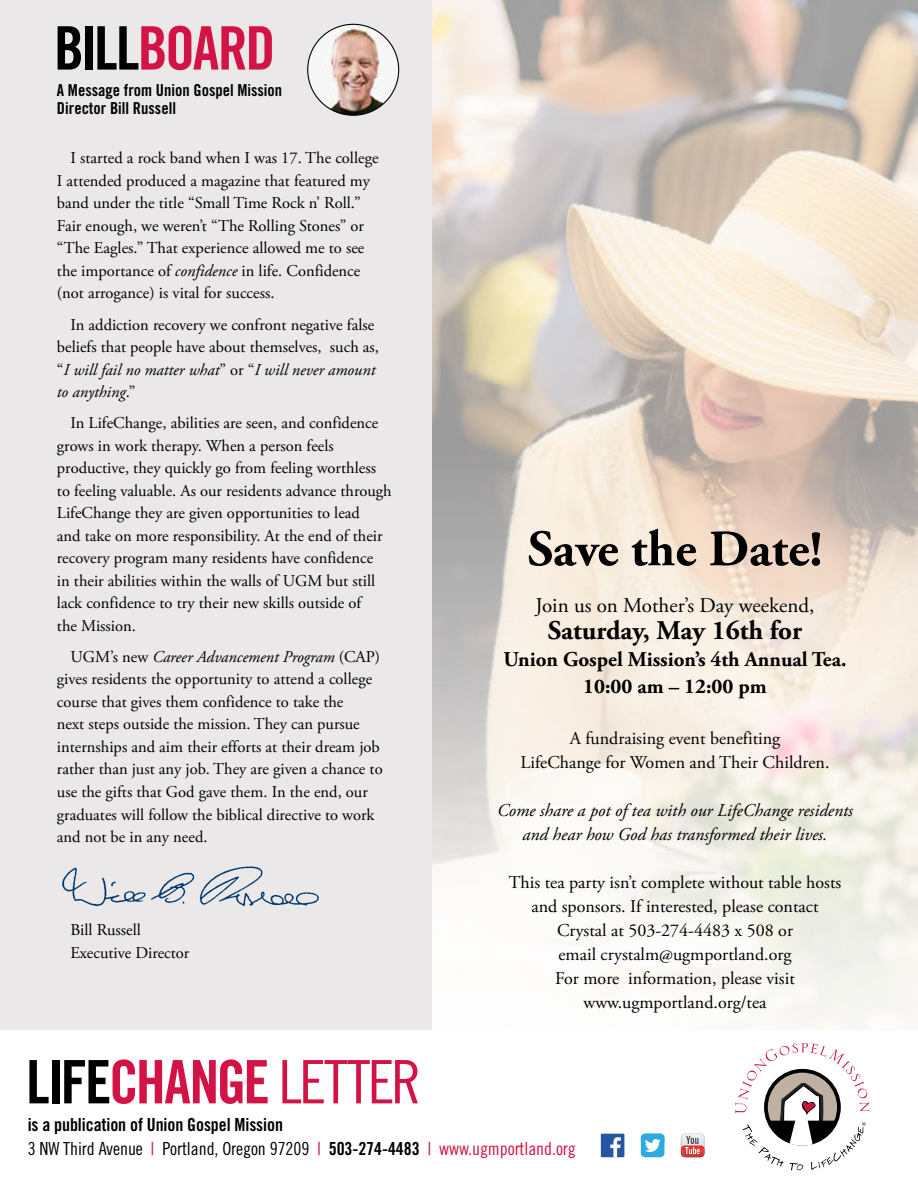
<style>
.page{position:relative;width:918px;height:1188px;background:#fff}
.page>*{position:absolute;margin:0;border:0;box-sizing:border-box;transform-origin:0 0}
.t1{font:60px "Trade Gothic Bold Cond Twenty";letter-spacing:-.04em;color:#d31245}
.t2{font:700 51px "Adobe Garamond Pro";color:#000}
.t3{font:700 27px "Adobe Garamond Pro";color:#000}
.t4{font:700 21px/27px "Adobe Garamond Pro";color:#000;text-align:center}
.t5{font:21px "Adobe Garamond Pro";color:#000}
.t6{font:18px/24px "Adobe Garamond Pro";color:#000;text-align:center}
.t7{font:italic 18px/24px "Adobe Garamond Pro";color:#000;text-align:center}
.t8{font:18px "Trade Gothic Cond Eighteen";letter-spacing:-.005em;color:#000}
.t9{font:18px "Trade Gothic Bold Cond Twenty";letter-spacing:-.005em;color:#000}
.t10{font:16.5px/22.5px "Adobe Garamond Pro";color:#000}
.t11{font:16.5px/18px "Trade Gothic Bold Cond Twenty";color:#000}
.s1{color:#000}
.s2{font-style:italic}
.s3{font-family:"Trade Gothic Cond Eighteen"}
.s4{color:#ce1141}
.s5{font-family:"Trade Gothic Bold Cond Twenty"}
</style>
<div class="page">
<svg style="left:735px;top:1043px;width:134px;height:128px"></svg>
<div style="left:601px;top:1134px;width:23px;height:23px;background:#2754a3"></div>
<svg style="left:610px;top:1137px;width:11px;height:20px"></svg>
<div style="left:641px;top:1134px;width:23px;height:23px;background:#2caae1;border-radius:4px"></div>
<svg style="left:641px;top:1134px;width:23px;height:18px"></svg>
<svg style="left:681px;top:1134px;width:24px;height:23px"></svg>
<div style="left:0;top:0;width:432px;height:1030px;background:#eae8e8"></div>
<img style="left:308px;top:24px;width:91px;height:91px;border-radius:45px">
<img style="left:432px;top:0;width:485px;height:1023px">
<img style="left:62px;top:866px;width:257px;height:41px">
<h1 class="t1" style="left:54px;top:12px;width:223px"><span class="s1">BILL</span>BOARD</h1>
<p class="t11" style="left:57px;top:81px;width:227px">A Message from Union Gospel Mission<br>Director Bill Russell</p>
<p class="t10" style="left:57px;top:148px;width:323px;text-indent:13px">I started a rock band when I was 17. The college I attended produced a magazine that featured my band under the title “Small Time Rock n’ Roll.” Fair enough, we weren’t “The Rolling Stones” or “The Eagles.” That experience allowed me to see the importance of <span class="s2">confidence</span> in life. Confidence (not arrogance) is vital for success.</p>
<p class="t10" style="left:57px;top:314px;width:324px;text-indent:13px">In addiction recovery we confront negative false beliefs that people have about themselves, such as, “<span class="s2">I will fail no matter what</span>” or “<span class="s2">I will never amount to anything</span>.”</p>
<p class="t10" style="left:57px;top:412px;width:336px;text-indent:13px">In LifeChange, abilities are seen, and confidence grows in work therapy. When a person feels productive, they quickly go from feeling worthless to feeling valuable. As our residents advance through LifeChange they are given opportunities to lead<br>and take on more responsibility. At the end of their recovery program many residents have confidence<br>in their abilities within the walls of UGM but still lack confidence to try their new skills outside of<br>the Mission.</p>
<p class="t10" style="left:57px;top:646px;width:327px;text-indent:13px">UGM’s new <span class="s2">Career Advancement Program</span> (CAP) gives residents the opportunity to attend a college course that gives them confidence to take the<br>next steps outside the mission. They can pursue internships and aim their efforts at their dream job rather than just any job. They are given a chance to use the gifts that God gave them. In the end, our graduates will follow the biblical directive to work and not be in any need.</p>
<p class="t10" style="left:70px;top:920px;width:120px">Bill Russell<br>Executive Director</p>
<h1 class="t1" style="left:26px;top:1046px;width:396px"><span class="s1">LIFE</span>CHANGE <span class="s3">LETTER</span></h1>
<h2 class="t2" style="left:528px;top:519px;width:296px">Save the Date!</h2>
<p class="t5" style="left:536px;top:593px;width:280px">Join us on Mother’s Day weekend,</p>
<h3 class="t3" style="left:548px;top:615px;width:256px">Saturday, May 16th for</h3>
<p class="t4" style="left:504px;top:647px;width:344px">Union Gospel Mission’s 4th Annual Tea.<br>10:00 am – 12:00 pm</p>
<p class="t6" style="left:521px;top:727px;width:311px">A fundraising event benefiting<br>LifeChange for Women and Their Children.</p>
<p class="t7" style="left:497px;top:799px;width:357px">Come share a pot of tea with our LifeChange residents and hear how God has transformed their lives.</p>
<p class="t6" style="left:509px;top:871px;width:334px">This tea party isn’t complete without table hosts and sponsors. If interested, please contact Crystal at 503-274-4483 x 508 or<br>email crystalm@ugmportland.org<br>For more information, please visit www.ugmportland.org/tea</p>
<p class="t9" style="left:28px;top:1114px;width:257px">is a publication of Union Gospel Mission</p>
<p class="t8" style="left:28px;top:1138px;width:550px">3 NW Third Avenue <span class="s4">|</span> Portland, Oregon 97209 <span class="s4">|</span> <span class="s5">503-274-4483</span> <span class="s4">| www.ugmportland.org</span></p>
</div>
